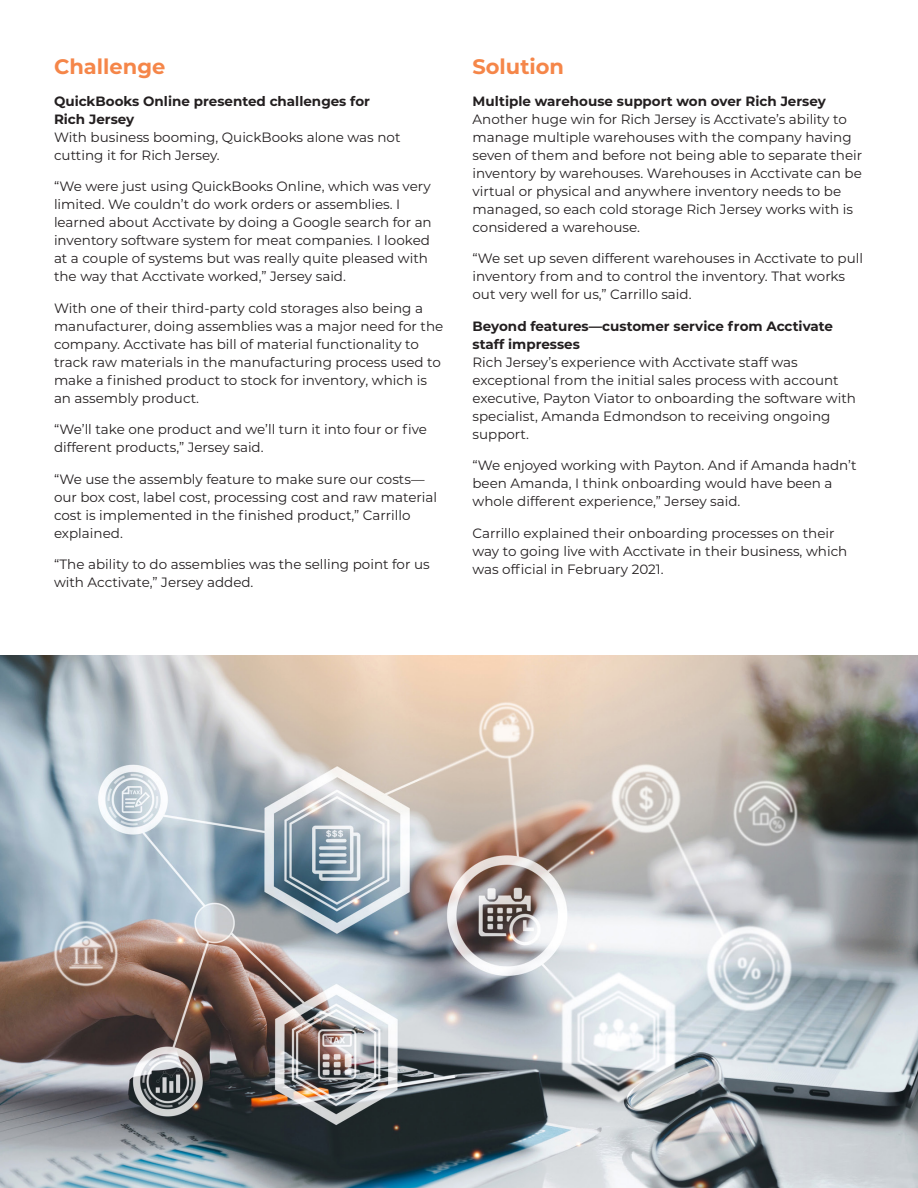
<style>
.page{position:relative;width:918px;height:1188px;background:#fff}
.page>*{position:absolute;margin:0;border:0;box-sizing:border-box;transform-origin:0 0}
.Headers_-_Orange{font:700 21px "Montserrat";color:#f58649}
.Body_Copy_-_Black{font:13.5px/18px "Montserrat";color:#231f20}
.Body_Copy_-_Black-2{font:700 13.5px/18px "Montserrat";color:#231f20}
</style>
<div class="page">
<img style="left:0;top:656px;width:918px;height:532px">
<p class="Headers_-_Orange" style="left:54px;top:52px;width:113px">Challenge</p>
<p class="Body_Copy_-_Black-2" style="left:54px;top:91px;width:318px">QuickBooks Online presented challenges for<br>Rich Jersey</p>
<p class="Body_Copy_-_Black" style="left:54px;top:128px;width:348px">With business booming, QuickBooks alone was not cutting it for Rich Jersey.</p>
<p class="Body_Copy_-_Black" style="left:54px;top:177px;width:379px">“We were just using QuickBooks Online, which was very limited. We couldn’t do work orders or assemblies. I learned about Acctivate by doing a Google search for an inventory software system for meat companies. I looked at a couple of systems but was really quite pleased with the way that Acctivate worked,” Jersey said.</p>
<p class="Body_Copy_-_Black" style="left:54px;top:299px;width:391px">With one of their third-party cold storages also being a manufacturer, doing assemblies was a major need for the company. Acctivate has bill of material functionality to track raw materials in the manufacturing process used to make a finished product to stock for inventory, which is an assembly product.</p>
<p class="Body_Copy_-_Black" style="left:54px;top:420px;width:374px">“We’ll take one product and we’ll turn it into four or five different products,” Jersey said.</p>
<p class="Body_Copy_-_Black" style="left:54px;top:470px;width:385px">“We use the assembly feature to make sure our costs— our box cost, label cost, processing cost and raw material cost is implemented in the finished product,” Carrillo explained.</p>
<p class="Body_Copy_-_Black" style="left:54px;top:555px;width:377px">“The ability to do assemblies was the selling point for us with Acctivate,” Jersey added.</p>
<p class="Headers_-_Orange" style="left:472px;top:52px;width:93px">Solution</p>
<p class="Body_Copy_-_Black-2" style="left:472px;top:91px;width:355px">Multiple warehouse support won over Rich Jersey</p>
<p class="Body_Copy_-_Black" style="left:472px;top:110px;width:391px">Another huge win for Rich Jersey is Acctivate’s ability to manage multiple warehouses with the company having seven of them and before not being able to separate their inventory by warehouses. Warehouses in Acctivate can be virtual or physical and anywhere inventory needs to be managed, so each cold storage Rich Jersey works with is considered a warehouse.</p>
<p class="Body_Copy_-_Black" style="left:472px;top:249px;width:392px">“We set up seven different warehouses in Acctivate to pull inventory from and to control the inventory. That works out very well for us,” Carrillo said.</p>
<p class="Body_Copy_-_Black-2" style="left:472px;top:316px;width:362px">Beyond features—customer service from Acctivate staff impresses</p>
<p class="Body_Copy_-_Black" style="left:472px;top:353px;width:385px">Rich Jersey’s experience with Acctivate staff was exceptional from the initial sales process with account executive, Payton Viator to onboarding the software with specialist, Amanda Edmondson to receiving ongoing support.</p>
<p class="Body_Copy_-_Black" style="left:472px;top:456px;width:386px">“We enjoyed working with Payton. And if Amanda hadn’t been Amanda, I think onboarding would have been a whole different experience,” Jersey said.</p>
<p class="Body_Copy_-_Black" style="left:472px;top:524px;width:376px">Carrillo explained their onboarding processes on their way to going live with Acctivate in their business, which was official in February 2021.</p>
</div>
